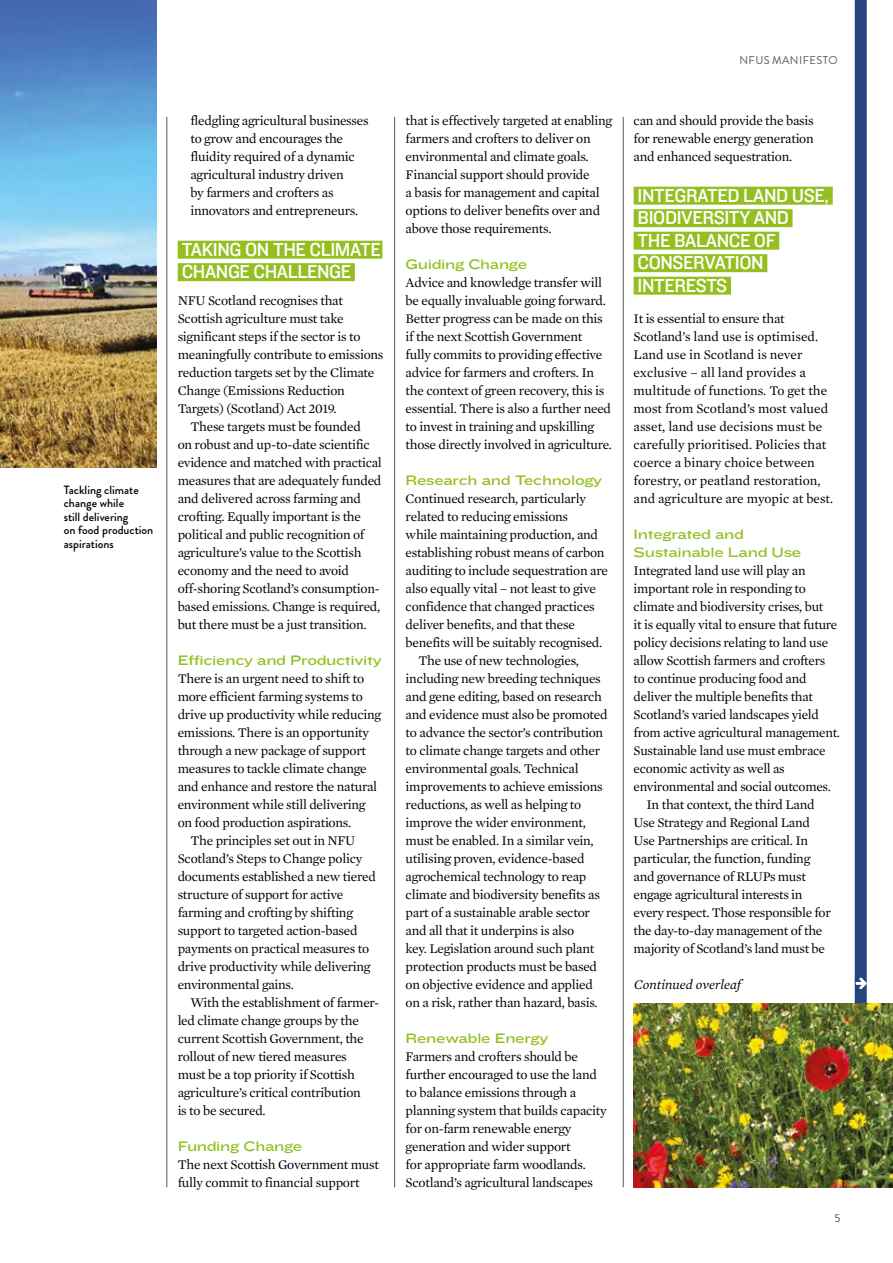
<style>
.page{position:relative;width:893px;height:1263px;background:#fff}
.page>*{position:absolute;margin:0;border:0;box-sizing:border-box;transform-origin:0 0}
.Body__Serif_Indent{font:19.5px/22.5px "Knockout HTF31 Junior Middlewt";letter-spacing:-.02em;color:#fff}
.Header__Sub_11pt{font:19.5px/22.5px "Knockout HTF31 Junior Middlewt";letter-spacing:-.02em;color:#fff}
.Header__Sub_11pt-2{font:14.25px/18px "Knockout HTF34 Junior Sumo";letter-spacing:-.02em;color:#93bf21}
.Body__Serif_Indent-2{font:13.5px/18px "Mercury Text G1 Roman";letter-spacing:-.02em;color:#000}
.Body__Serif_Indent-3{font:13.5px/18px "Mercury Text G1 Roman";color:#000}
.Continued_Page{font:italic 13.5px "Mercury Text G1";color:#000}
.Caption__No_Rule{font:500 12px "Brandon Grotesque";color:#000}
.Folio{font:11.25px "Brandon Grotesque";letter-spacing:.035em;color:#575756}
.t1{font:11.25px "Brandon Grotesque";color:#4a4a49}
</style>
<div class="page">
<div style="left:855px;top:0;width:12px;height:1187px;background:#25447f"></div>
<img style="left:0;top:0;width:156px;height:467px">
<hr style="left:167px;top:117px;width:1px;height:1070px;background:#575756">
<hr style="left:394px;top:117px;width:1px;height:1070px;background:#575756">
<hr style="left:623px;top:117px;width:1px;height:1070px;background:#575756">
<div style="left:178px;top:241px;width:204px;height:18px;background:#93bf21"></div>
<div style="left:178px;top:263px;width:177px;height:18px;background:#93bf21"></div>
<div style="left:634px;top:187px;width:199px;height:18px;background:#93bf21"></div>
<div style="left:634px;top:209px;width:158px;height:18px;background:#93bf21"></div>
<div style="left:634px;top:232px;width:145px;height:18px;background:#93bf21"></div>
<div style="left:634px;top:254px;width:133px;height:18px;background:#93bf21"></div>
<div style="left:634px;top:277px;width:97px;height:18px;background:#93bf21"></div>
<img style="left:633px;top:1003px;width:260px;height:184px">
<svg style="left:856px;top:977px;width:11px;height:12px"></svg>
<p class="Caption__No_Rule" style="left:64px;top:481px;width:77px">Tackling climate</p>
<p class="Caption__No_Rule" style="left:64px;top:495px;width:62px">change while</p>
<p class="Caption__No_Rule" style="left:64px;top:508px;width:66px">still delivering</p>
<p class="Caption__No_Rule" style="left:64px;top:522px;width:91px">on food production</p>
<p class="Caption__No_Rule" style="left:64px;top:535px;width:51px">aspirations</p>
<p class="Body__Serif_Indent-2" style="left:190px;top:112px;width:180px">fledgling agricultural businesses to grow and encourages the fluidity required of a dynamic agricultural industry driven<br>by farmers and crofters as innovators and entrepreneurs.</p>
<p class="Header__Sub_11pt" style="left:182px;top:238px;width:201px">TAKING ON THE CLIMATE<br>CHANGE CHALLENGE</p>
<p class="Body__Serif_Indent-2" style="left:178px;top:292px;width:207px">NFU Scotland recognises that Scottish agriculture must take significant steps if the sector is to meaningfully contribute to emissions reduction targets set by the Climate Change (Emissions Reduction Targets) (Scotland) Act 2019.</p>
<p class="Body__Serif_Indent-2" style="left:178px;top:418px;width:206px;text-indent:13px">These targets must be founded<br>on robust and up-to-date scientific evidence and matched with practical measures that are adequately funded and delivered across farming and crofting. Equally important is the political and public recognition of agriculture’s value to the Scottish economy and the need to avoid off-shoring Scotland’s consumption&shy;based emissions. Change is required, but there must be a just transition.</p>
<p class="Header__Sub_11pt-2" style="left:178px;top:651px;width:206px">Efficiency and Productivity</p>
<p class="Body__Serif_Indent-2" style="left:178px;top:670px;width:205px">There is an urgent need to shift to more efficient farming systems to drive up productivity while reducing emissions. There is an opportunity through a new package of support measures to tackle climate change and enhance and restore the natural environment while still delivering on food production aspirations.</p>
<p class="Body__Serif_Indent-2" style="left:178px;top:832px;width:200px;text-indent:13px">The principles set out in NFU<br>Scotland’s Steps to Change policy documents established a new tiered structure of support for active farming and crofting by shifting support to targeted action-based payments on practical measures to drive productivity while delivering environmental gains.</p>
<p class="Body__Serif_Indent-2" style="left:178px;top:994px;width:203px;text-indent:13px">With the establishment of farmer&shy;led climate change groups by the current Scottish Government, the rollout of new tiered measures<br>must be a top priority if Scottish agriculture’s critical contribution<br>is to be secured.</p>
<p class="Header__Sub_11pt-2" style="left:178px;top:1137px;width:126px">Funding Change</p>
<p class="Body__Serif_Indent-2" style="left:178px;top:1156px;width:203px">The next Scottish Government must fully commit to financial support</p>
<p class="Body__Serif_Indent-2" style="left:406px;top:112px;width:208px">that is effectively targeted at enabling farmers and crofters to deliver on environmental and climate goals.<br>Financial support should provide<br>a basis for management and capital options to deliver benefits over and above those requirements.</p>
<p class="Header__Sub_11pt-2" style="left:406px;top:255px;width:123px">Guiding Change</p>
<p class="Body__Serif_Indent-2" style="left:406px;top:274px;width:208px">Advice and knowledge transfer will be equally invaluable going forward.<br>Better progress can be made on this if the next Scottish Government<br>fully commits to providing effective advice for farmers and crofters. In the context of green recovery, this is essential. There is also a further need to invest in training and upskilling those directly involved in agriculture.</p>
<p class="Header__Sub_11pt-2" style="left:406px;top:471px;width:198px">Research and Technology</p>
<p class="Body__Serif_Indent-2" style="left:406px;top:490px;width:204px">Continued research, particularly related to reducing emissions<br>while maintaining production, and establishing robust means of carbon auditing to include sequestration are also equally vital – not least to give confidence that changed practices deliver benefits, and that these benefits will be suitably recognised.</p>
<p class="Body__Serif_Indent-2" style="left:406px;top:652px;width:203px;text-indent:13px">The use of new technologies, including new breeding techniques and gene editing, based on research and evidence must also be promoted to advance the sector’s contribution to climate change targets and other environmental goals. Technical improvements to achieve emissions reductions, as well as helping to improve the wider environment, must be enabled. In a similar vein, utilising proven, evidence-based agrochemical technology to reap climate and biodiversity benefits as part of a sustainable arable sector and all that it underpins is also<br>key. Legislation around such plant protection products must be based on objective evidence and applied on a risk, rather than hazard, basis.</p>
<p class="Header__Sub_11pt-2" style="left:406px;top:1029px;width:144px">Renewable Energy</p>
<p class="Body__Serif_Indent-2" style="left:406px;top:1048px;width:203px">Farmers and crofters should be further encouraged to use the land to balance emissions through a planning system that builds capacity for on-farm renewable energy generation and wider support<br>for appropriate farm woodlands.<br>Scotland’s agricultural landscapes</p>
<p class="Folio" style="left:739px;top:52px;width:100px">NFUS MANIFESTO</p>
<p class="Body__Serif_Indent-2" style="left:634px;top:112px;width:182px;text-align:justify">can and should provide the basis for renewable energy generation and enhanced sequestration.</p>
<p class="Body__Serif_Indent" style="left:638px;top:184px;width:193px">INTEGRATED LAND USE,<br>BIODIVERSITY AND<br>THE BALANCE OF<br>CONSERVATION<br>INTERESTS</p>
<p class="Body__Serif_Indent-3" style="left:634px;top:310px;width:201px">It is essential to ensure that Scotland’s land use is optimised.<br>Land use in Scotland is never exclusive – all land provides a multitude of functions. To get the most from Scotland’s most valued asset, land use decisions must be carefully prioritised. Policies that coerce a binary choice between forestry, or peatland restoration, and agriculture are myopic at best.</p>
<p class="Header__Sub_11pt-2" style="left:634px;top:525px;width:169px">Integrated and<br>Sustainable Land Use</p>
<p class="Body__Serif_Indent-2" style="left:634px;top:562px;width:208px">Integrated land use will play an important role in responding to climate and biodiversity crises, but<br>it is equally vital to ensure that future policy decisions relating to land use allow Scottish farmers and crofters to continue producing food and deliver the multiple benefits that Scotland’s varied landscapes yield from active agricultural management.<br>Sustainable land use must embrace economic activity as well as environmental and social outcomes.</p>
<p class="Body__Serif_Indent-2" style="left:634px;top:796px;width:199px;text-indent:13px">In that context, the third Land Use Strategy and Regional Land Use Partnerships are critical. In particular, the function, funding and governance of RLUPs must engage agricultural interests in every respect. Those responsible for the day-to-day management of the majority of Scotland’s land must be</p>
<p class="Continued_Page" style="left:634px;top:977px;width:109px">Continued overleaf</p>
<p class="t1" style="left:834px;top:1211px;width:7px">5</p>
</div>
